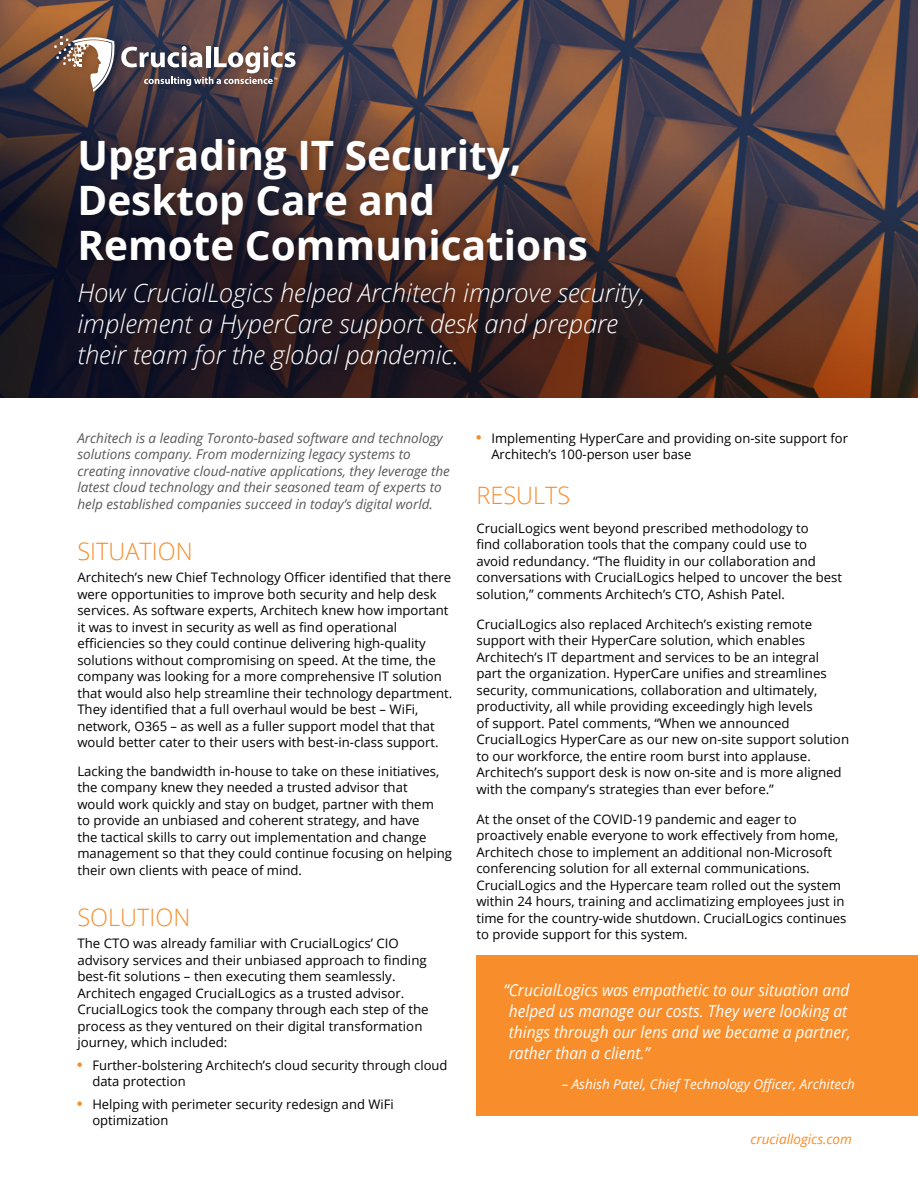
<style>
.page{position:relative;width:918px;height:1188px;background:#fff}
.page>*{position:absolute;margin:0;border:0;box-sizing:border-box;transform-origin:0 0}
.t1{font:700 40.5px/45px "Open Sans";color:#fff}
.t2{font:italic 300 25.5px/30.6px "Open Sans";color:#fff}
.t3{font:300 24px "Open Sans";color:#f78d2b}
.t4{font:italic 16.5px/21px "Open Sans";color:#fff;scale:.94 1}
.t5{font:italic 13.5px/16.5px "Open Sans";color:#58595b}
.t6{font:italic 13.5px "Open Sans";color:#fff}
.t7{font:italic 13.5px "Open Sans";color:#f78d2b}
.t8{font:13.2px/16.5px "Open Sans";color:#000}
</style>
<div class="page">
<svg style="left:0;top:0;width:918px;height:398px;background:#5b3f38"></svg>
<div style="left:50px;top:30px;width:256px;height:71px;background:#000;opacity:.25"></div>
<svg style="left:121px;top:46px;width:175px;height:40px"></svg>
<svg style="left:54px;top:36px;width:61px;height:56px"></svg>
<div style="left:74px;top:132px;width:578px;height:247px;background:#000;opacity:.25"></div>
<div style="left:476px;top:956px;width:442px;height:160px;background:#f78d2b"></div>
<svg style="left:77px;top:1062px;width:5px;height:5px"></svg>
<svg style="left:77px;top:1101px;width:5px;height:5px"></svg>
<svg style="left:476px;top:435px;width:5px;height:5px"></svg>
<h1 class="t1" style="left:77px;top:132px;width:512px">Upgrading IT Security,<br>Desktop Care and<br>Remote Communications</h1>
<h2 class="t2" style="left:77px;top:277px;width:569px">How CrucialLogics helped Architech improve security, implement a HyperCare support desk and prepare their team for the global pandemic.</h2>
<p class="t5" style="left:77px;top:429px;width:374px">Architech is a leading Toronto-based software and technology solutions company. From modernizing legacy systems to creating innovative cloud-native applications, they leverage the latest cloud technology and their seasoned team of experts to help established companies succeed in today’s digital world.</p>
<h3 class="t3" style="left:77px;top:535px;width:117px">SITUATION</h3>
<p class="t8" style="left:77px;top:569px;width:376px">Architech’s new Chief Technology Officer identified that there were opportunities to improve both security and help desk services. As software experts, Architech knew how important it was to invest in security as well as find operational efficiencies so they could continue delivering high-quality solutions without compromising on speed. At the time, the company was looking for a more comprehensive IT solution that would also help streamline their technology department.<br>They identified that a full overhaul would be best – WiFi, network, O365 – as well as a fuller support model that that would better cater to their users with best-in-class support.</p>
<p class="t8" style="left:77px;top:763px;width:376px">Lacking the bandwidth in-house to take on these initiatives, the company knew they needed a trusted advisor that<br>would work quickly and stay on budget, partner with them<br>to provide an unbiased and coherent strategy, and have<br>the tactical skills to carry out implementation and change management so that they could continue focusing on helping their own clients with peace of mind.</p>
<h3 class="t3" style="left:77px;top:901px;width:114px">SOLUTION</h3>
<p class="t8" style="left:77px;top:935px;width:353px">The CTO was already familiar with CrucialLogics’ CIO advisory services and their unbiased approach to finding best-fit solutions – then executing them seamlessly.<br>Architech engaged CrucialLogics as a trusted advisor.<br>CrucialLogics took the company through each step of the process as they ventured on their digital transformation journey, which included:</p>
<p class="t8" style="left:92px;top:1057px;width:357px">Further-bolstering Architech’s cloud security through cloud data protection</p>
<p class="t8" style="left:92px;top:1096px;width:303px">Helping with perimeter security redesign and WiFi optimization</p>
<p class="t8" style="left:491px;top:429px;width:358px">Implementing HyperCare and providing on-site support for<br>Architech’s 100-person user base</p>
<h3 class="t3" style="left:476px;top:479px;width:95px">RESULTS</h3>
<p class="t8" style="left:476px;top:519px;width:367px">CrucialLogics went beyond prescribed methodology to<br>find collaboration tools that the company could use to avoid redundancy. “The fluidity in our collaboration and conversations with CrucialLogics helped to uncover the best solution,” comments Architech’s CTO, Ashish Patel.</p>
<p class="t8" style="left:476px;top:615px;width:374px">CrucialLogics also replaced Architech’s existing remote support with their HyperCare solution, which enables Architech’s IT department and services to be an integral<br>part the organization. HyperCare unifies and streamlines security, communications, collaboration and ultimately, productivity, all while providing exceedingly high levels<br>of support. Patel comments, “When we announced CrucialLogics HyperCare as our new on-site support solution to our workforce, the entire room burst into applause.<br>Architech’s support desk is now on-site and is more aligned with the company’s strategies than ever before.”</p>
<p class="t8" style="left:476px;top:810px;width:372px">At the onset of the COVID-19 pandemic and eager to proactively enable everyone to work effectively from home, Architech chose to implement an additional non-Microsoft conferencing solution for all external communications.<br>CrucialLogics and the Hypercare team rolled out the system within 24 hours, training and acclimatizing employees just in time for the country-wide shutdown. CrucialLogics continues to provide support for this system.</p>
<p class="t4" style="left:509px;top:979px;width:365px;text-indent:-5px">“CrucialLogics was empathetic to our situation and helped us manage our costs. They were looking at things through our lens and we became a partner, rather than a client.”</p>
<p class="t6" style="left:562px;top:1075px;width:295px">– Ashish Patel, Chief Technology Officer, Architech</p>
<p class="t7" style="left:750px;top:1130px;width:103px">cruciallogics.com</p>
</div>
